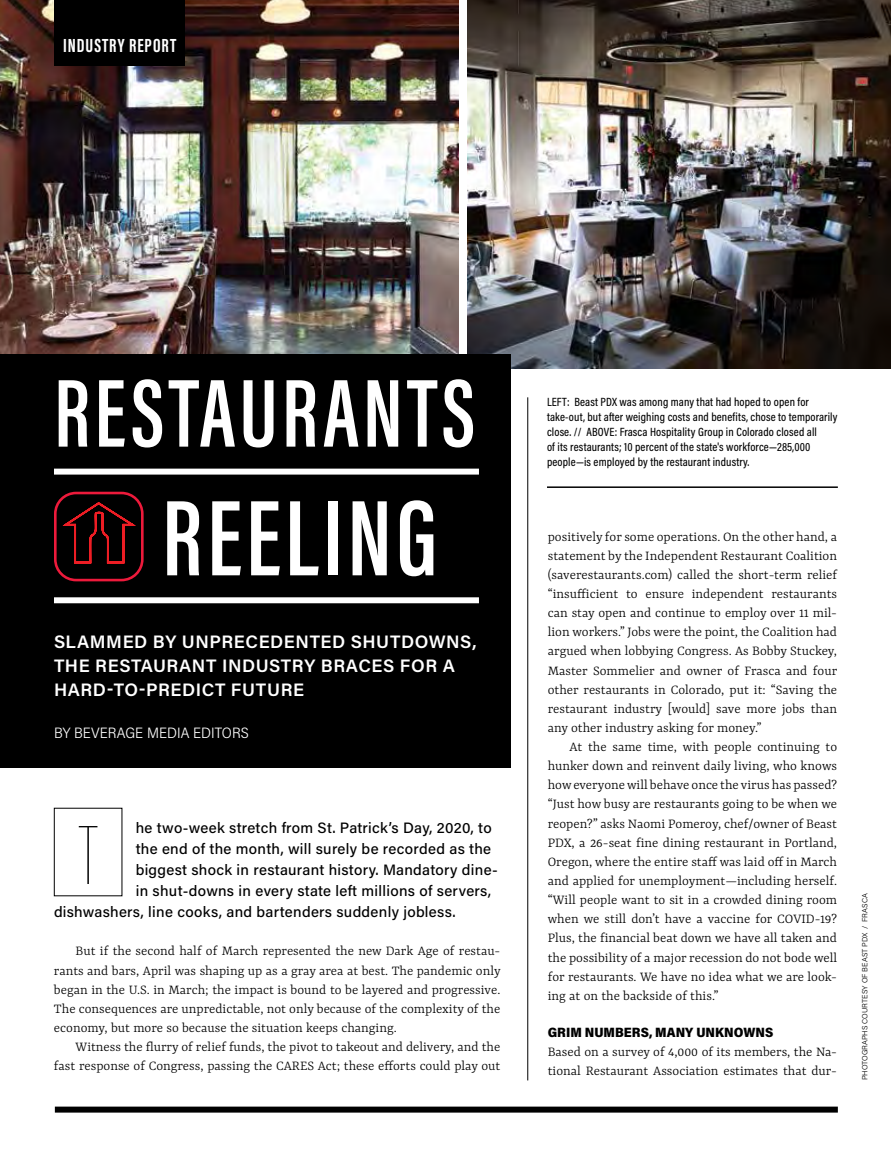
<style>
.page{position:relative;width:891px;height:1175px;background:#fff}
.page>*{position:absolute;margin:0;border:0;box-sizing:border-box;transform-origin:0 0}
.t1{font:600 110.7px "Acumin Pro Extra Cond";letter-spacing:.04em;color:#fff}
.t2{font:600 99.3px "Acumin Pro Extra Cond";letter-spacing:.045em;color:#fff}
.t3{font:100 87px "Acumin Pro Extra Cond";color:#000}
.t4{font:700 19.5px "Acumin Pro Extra Cond";letter-spacing:.05em;color:#fff}
.t5{font:600 18px/24px "Acumin Pro";letter-spacing:.03em;color:#fff}
.t6{font:500 15px "Acumin Pro";letter-spacing:.02em;color:#000}
.t7{font:300 15px "Acumin Pro Semi Cond";letter-spacing:.005em;color:#fff}
.t8{font:300 14.7px/19.2px "Yrsa";color:#000;text-align:justify}
.t9{font:900 13.5px "Acumin Pro Semi Cond";color:#000}
.t10{font:500 12px/15px "Acumin Pro Cond";letter-spacing:.01em;color:#000}
.t11{font:300 7.5px "Acumin Pro";color:#000}
</style>
<div class="page">
<img style="left:0;top:0;width:459px;height:354px">
<img style="left:467px;top:0;width:424px;height:368px">
<div style="left:55px;top:1106px;width:783px;height:6px;background:#000"></div>
<div style="left:54px;top:0;width:130px;height:66px;background:#000"></div>
<hr style="left:528px;top:397px;width:1px;height:683px;background:#000">
<div style="left:0;top:354px;width:510px;height:414px;background:#000"></div>
<hr style="left:547px;top:486px;width:291px;height:2px;background:#000">
<div style="left:54px;top:468px;width:425px;height:6px;background:#fff"></div>
<div style="left:54px;top:597px;width:425px;height:6px;background:#fff"></div>
<svg style="left:63px;top:502px;width:73px;height:61px"></svg>
<div style="left:54px;top:492px;width:90px;height:89px;border:3px solid #ed1a3b;border-radius:21px"></div>
<h3 class="t4" style="left:63px;top:34px;width:115px">INDUSTRY REPORT</h3>
<h2 class="t2" style="left:54px;top:353px;width:423px">RESTAURANTS</h2>
<h1 class="t1" style="left:162px;top:470px;width:277px">REELING</h1>
<p class="t5" style="left:54px;top:629px;width:424px">SLAMMED BY UNPRECEDENTED SHUTDOWNS,<br>THE RESTAURANT INDUSTRY BRACES FOR A<br>HARD-TO-PREDICT FUTURE</p>
<p class="t7" style="left:54px;top:722px;width:196px">BY BEVERAGE MEDIA EDITORS</p>
<p class="t6" style="left:136px;top:817px;width:357px">he two-week stretch from St. Patrick’s Day, 2020, to</p>
<p class="t6" style="left:136px;top:838px;width:357px">the end of the month, will surely be recorded as the</p>
<p class="t6" style="left:136px;top:859px;width:364px">biggest shock in restaurant history. Mandatory dine-</p>
<p class="t6" style="left:136px;top:880px;width:357px">in shut-downs in every state left millions of servers,</p>
<p class="t6" style="left:54px;top:901px;width:403px">dishwashers, line cooks, and bartenders suddenly jobless.</p>
<p class="t8" style="left:54px;top:942px;width:448px;text-indent:22px">But if the second half of March represented the new Dark Age of restau&shy;rants and bars, April was shaping up as a gray area at best. The pandemic only began in the U.S. in March; the impact is bound to be layered and progressive.<br>The consequences are unpredictable, not only because of the complexity of the economy, but more so because the situation keeps changing.</p>
<p class="t8" style="left:54px;top:1038px;width:448px;text-align:right">Witness the flurry of relief funds, the pivot to takeout and delivery, and the fast response of Congress, passing the CARES Act; these efforts could play out</p>
<h3 class="t3" style="left:79px;top:804px;width:20px">T</h3>
<p class="t10" style="left:547px;top:394px;width:292px">LEFT: Beast PDX was among many that had hoped to open for take-out, but after weighing costs and benefits, chose to temporarily close. // ABOVE: Frasca Hospitality Group in Colorado closed all<br>of its restaurants; 10 percent of the state's workforce—285,000 people—is employed by the restaurant industry.</p>
<p class="t8" style="left:548px;top:527px;width:291px">positively for some operations. On the other hand, a statement by the Independent Restaurant Coalition (saverestaurants.com) called the short-term relief “insufficient to ensure independent restaurants can stay open and continue to employ over 11 mil&shy;lion workers.” Jobs were the point, the Coalition had argued when lobbying Congress. As Bobby Stuckey, Master Sommelier and owner of Frasca and four other restaurants in Colorado, put it: “Saving the restaurant industry [would] save more jobs than any other industry asking for money.”</p>
<p class="t8" style="left:548px;top:738px;width:291px;text-indent:22px">At the same time, with people continuing to hunker down and reinvent daily living, who knows how everyone will behave once the virus has passed? “Just how busy are restaurants going to be when we reopen?” asks Naomi Pomeroy, chef/owner of Beast PDX, a 26-seat fine dining restaurant in Portland, Oregon, where the entire staff was laid off in March and applied for unemployment—including herself. “Will people want to sit in a crowded dining room when we still don’t have a vaccine for COVID-19?<br>Plus, the financial beat down we have all taken and the possibility of a major recession do not bode well for restaurants. We have no idea what we are look&shy;ing at on the backside of this.”</p>
<p class="t9" style="left:548px;top:1022px;width:227px">GRIM NUMBERS, MANY UNKNOWNS</p>
<p class="t8" style="left:548px;top:1043px;width:291px">Based on a survey of 4,000 of its members, the Na&shy;tional Restaurant Association estimates that dur-</p>
<p class="t11" style="left:860px;top:1080px;width:188px;rotate:-90deg">PHOTOGRAPHS COURTESY OF BEAST PDX / FRASCA</p>
</div>
